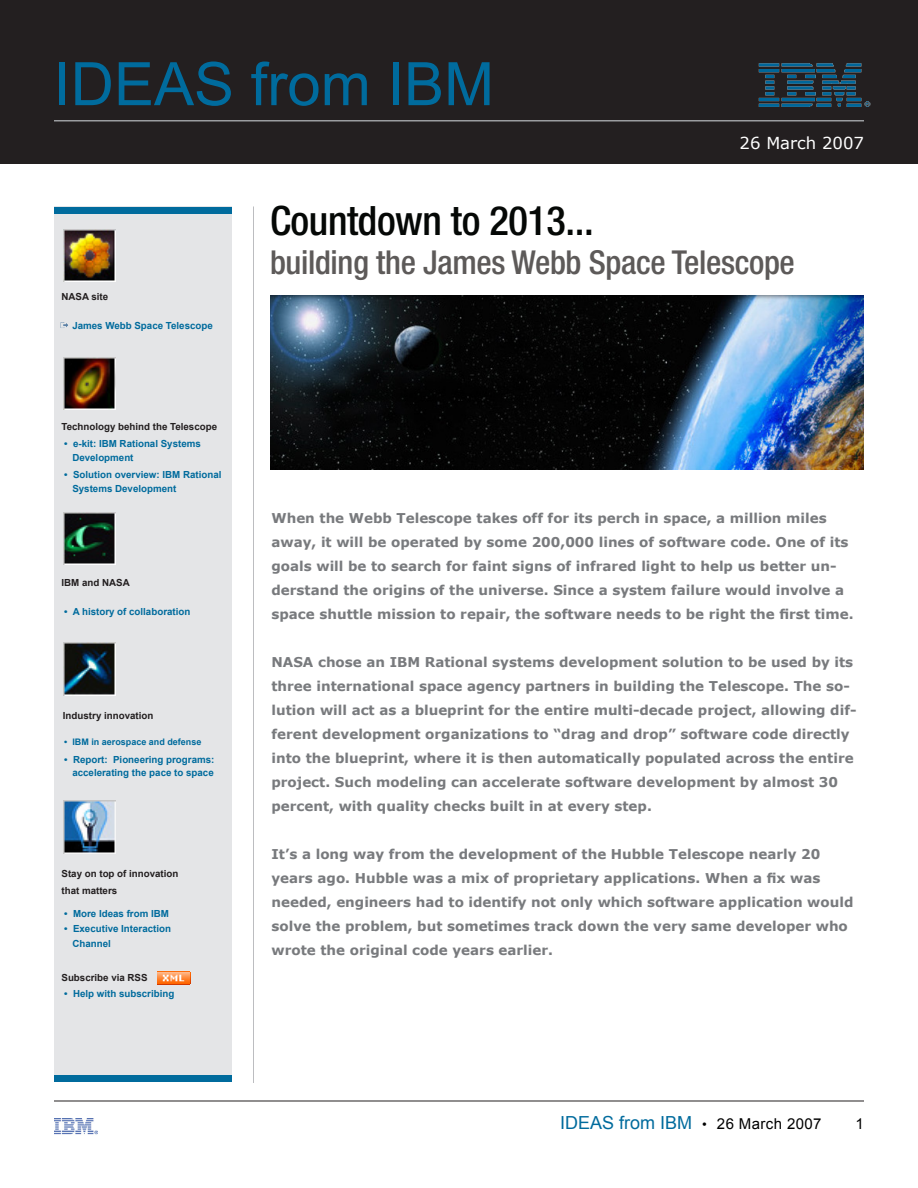
<style>
.page{position:relative;width:918px;height:1188px;background:#fff}
.page>*{position:absolute;margin:0;border:0;box-sizing:border-box;transform-origin:0 0}
.t1{font:60px "Arial";color:#006b9d}
.t2{font:500 condensed 40.5px "Helvetica Neue";letter-spacing:-.01em;color:#050806}
.t3{font:500 condensed 33px "Helvetica Neue";letter-spacing:-.01em;color:#5d5a59}
.t4{font:18px "Arial";color:#006b9d}
.t5{font:16.5px "Verdana";color:#fff}
.t6{font:700 13.5px/24px "Verdana";color:#787a7d}
.t7{font:700 9.75px/13.8px "Arial";color:#006b9d}
.t8{font:700 9.75px/16.8px "Arial";color:#231f20}
.t9{font:700 9px "Arial";color:#006b9d}
.s1{font-size:13.5px;color:#000}
.s2{font-size:15px;color:#000}
</style>
<div class="page">
<hr style="left:54px;top:1101px;width:810px;height:1px;background:#231f20">
<img style="left:54px;top:1118px;width:43px;height:17px">
<div style="left:54px;top:207px;width:178px;height:875px;background:#e4e5e7"></div>
<div style="left:0;top:0;width:918px;height:164px;background:#231f20"></div>
<hr style="left:54px;top:120px;width:810px;height:2px;background:#9b9da0">
<img style="left:758px;top:63px;width:113px;height:44px">
<hr style="left:253px;top:206px;width:1px;height:877px;background:#bcbdc0">
<div style="left:54px;top:207px;width:178px;height:6px;background:#006b9d"></div>
<div style="left:54px;top:1076px;width:178px;height:6px;background:#006b9d"></div>
<img style="left:63px;top:230px;width:53px;height:52px">
<img style="left:63px;top:357px;width:53px;height:53px">
<img style="left:63px;top:512px;width:53px;height:53px">
<img style="left:63px;top:643px;width:53px;height:52px">
<img style="left:63px;top:801px;width:53px;height:52px">
<img style="left:157px;top:971px;width:33px;height:14px">
<img style="left:270px;top:296px;width:594px;height:174px">
<svg style="left:60px;top:322px;width:8px;height:6px"></svg>
<h1 class="t1" style="left:54px;top:45px;width:442px">IDEAS from IBM</h1>
<p class="t5" style="left:740px;top:132px;width:126px">26 March 2007</p>
<p class="t8" style="left:62px;top:288px;width:48px">NASA site</p>
<p class="t7" style="left:72px;top:319px;width:142px">James Webb Space Telescope</p>
<p class="t8" style="left:62px;top:419px;width:157px">Technology behind the Telescope</p>
<p class="t7" style="left:72px;top:437px;width:130px;text-indent:-8px">• e-kit: IBM Rational Systems<br>Development</p>
<p class="t7" style="left:72px;top:468px;width:151px;text-indent:-8px">• Solution overview: IBM Rational<br>Systems Development</p>
<p class="t8" style="left:62px;top:575px;width:70px">IBM and NASA</p>
<p class="t7" style="left:64px;top:605px;width:128px">• A history of collaboration</p>
<p class="t8" style="left:63px;top:708px;width:92px">Industry innovation</p>
<p class="t9" style="left:64px;top:736px;width:139px">• IBM in aerospace and defense</p>
<p class="t7" style="left:64px;top:753px;width:152px;text-align:right">• Report: Pioneering programs: accelerating the pace to space</p>
<p class="t8" style="left:62px;top:866px;width:119px">Stay on top of innovation that matters</p>
<p class="t7" style="left:64px;top:907px;width:106px">• More Ideas from IBM</p>
<p class="t7" style="left:72px;top:921px;width:100px;line-height:15px;text-indent:-8px">• Executive Interaction<br>Channel</p>
<p class="t8" style="left:62px;top:969px;width:88px">Subscribe via RSS</p>
<p class="t7" style="left:64px;top:987px;width:112px">• Help with subscribing</p>
<h2 class="t2" style="left:270px;top:197px;width:325px">Countdown to 2013...</h2>
<h3 class="t3" style="left:270px;top:243px;width:526px">building the James Webb Space Telescope</h3>
<p class="t6" style="left:272px;top:506px;width:584px">When the Webb Telescope takes off for its perch in space, a million miles away, it will be operated by some 200,000 lines of software code. One of its goals will be to search for faint signs of infrared light to help us better un&shy;derstand the origins of the universe. Since a system failure would involve a space shuttle mission to repair, the software needs to be right the first time.</p>
<p class="t6" style="left:272px;top:650px;width:587px">NASA chose an IBM Rational systems development solution to be used by its three international space agency partners in building the Telescope. The so&shy;lution will act as a blueprint for the entire multi-decade project, allowing dif&shy;ferent development organizations to “drag and drop” software code directly into the blueprint, where it is then automatically populated across the entire project. Such modeling can accelerate software development by almost 30 percent, with quality checks built in at every step.</p>
<p class="t6" style="left:272px;top:842px;width:583px">It’s a long way from the development of the Hubble Telescope nearly 20 years ago. Hubble was a mix of proprietary applications. When a fix was needed, engineers had to identify not only which software application would solve the problem, but sometimes track down the very same developer who wrote the original code years earlier.</p>
<h3 class="t4" style="left:560px;top:1111px;width:263px">IDEAS from IBM <span class="s1">•</span> <span class="s2">26 March 2007</span></h3>
</div>
